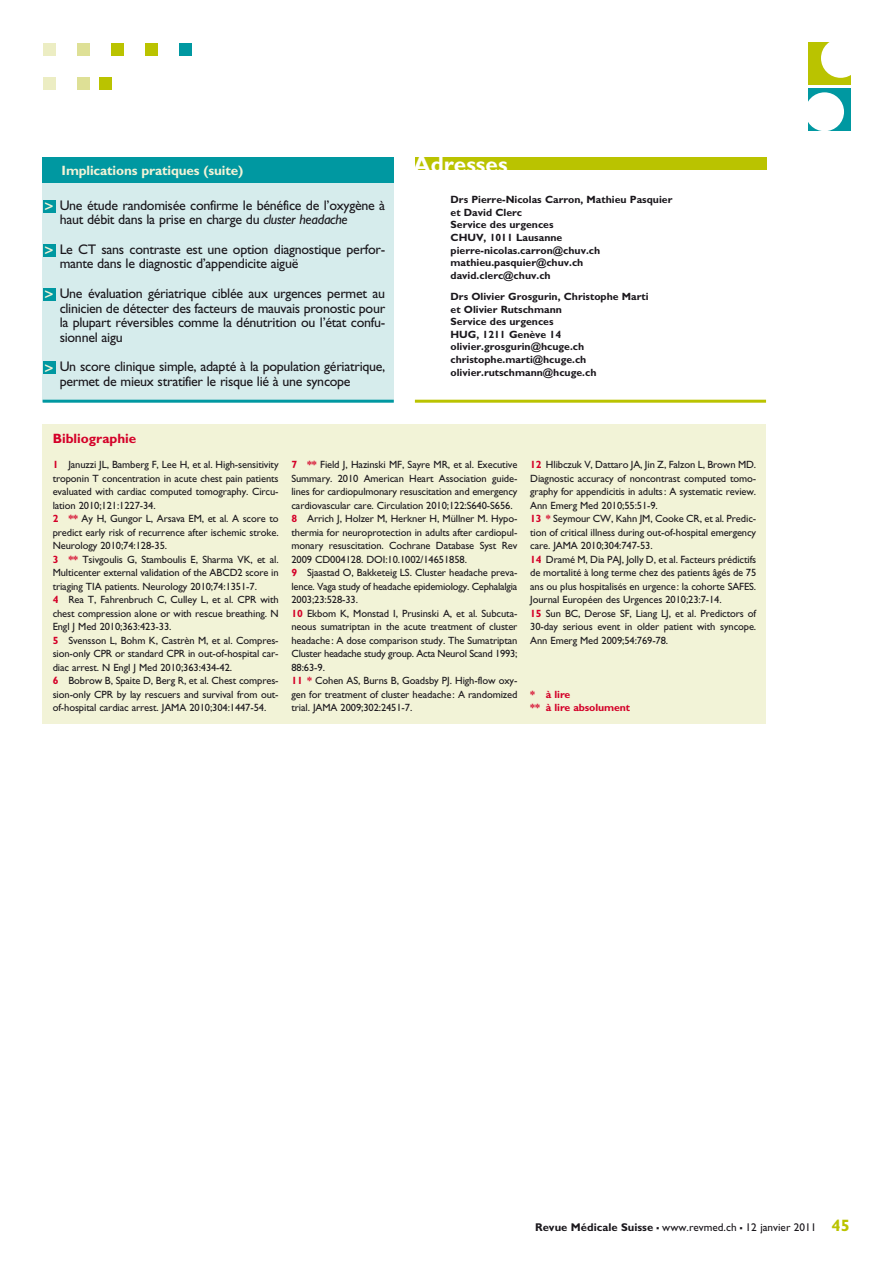
<style>
.page{position:relative;width:894px;height:1264px;background:#fff}
.page>*{position:absolute;margin:0;border:0;box-sizing:border-box;transform-origin:0 0}
.t1{font:700 22.5px "Gill Sans";color:#fff}
.t2{font:13.95px/14.7px "Gill Sans";letter-spacing:-.02em;color:#1a171c}
.t3{font:700 13.5px "Gill Sans";letter-spacing:-.01em;color:#f2f3d7}
.t4{font:700 13.5px "Gill Sans";color:#d40028}
.t5{font:11.25px "Gill Sans";color:#1a171c}
.t6{font:10.5px/13.5px "Gill Sans";letter-spacing:-.01em;color:#1a171c}
.t7{font:700 10.5px/12.6px "Gill Sans";color:#1a171c}
.t8{font:700 10.5px/13.5px "Gill Sans";letter-spacing:-.01em;color:#d40028}
.s1{font-family:"Insignia";font-size:15px;color:#f2f3d7}
.s2{font-style:italic}
.s3{font-weight:700;color:#d40028}
.s4{font-weight:700}
.s5{font-weight:700;font-size:16.5px}
.s6{font-weight:700;font-size:16.5px;color:#bac300}
</style>
<div class="page">
<div style="left:179px;top:43px;width:12px;height:12px;background:#0098a1"></div>
<div style="left:145px;top:43px;width:12px;height:12px;background:#bac300"></div>
<div style="left:111px;top:43px;width:12px;height:12px;background:#bac300"></div>
<div style="left:77px;top:43px;width:12px;height:12px;background:#dee096"></div>
<div style="left:43px;top:43px;width:12px;height:12px;background:#ecedc3"></div>
<div style="left:99px;top:77px;width:12px;height:12px;background:#bac300"></div>
<div style="left:77px;top:77px;width:12px;height:12px;background:#dee096"></div>
<div style="left:43px;top:77px;width:12px;height:12px;background:#ecedc3"></div>
<div style="left:808px;top:43px;width:42px;height:42px;background:#bac300"></div>
<div style="left:820px;top:38px;width:39px;height:40px;background:#fff;border-radius:50%"></div>
<div style="left:808px;top:88px;width:42px;height:42px;background:#0098a1"></div>
<div style="left:804px;top:92px;width:39px;height:39px;background:#fff;border-radius:50%"></div>
<div style="left:43px;top:424px;width:722px;height:299px;background:#f2f3d7"></div>
<div style="left:43px;top:183px;width:350px;height:218px;background:#d6ecec"></div>
<div style="left:43px;top:157px;width:350px;height:26px;background:#0098a1"></div>
<hr style="left:43px;top:399px;width:350px;height:3px;background:#0098a1">
<div style="left:43px;top:199px;width:12px;height:13px;background:#0098a1"></div>
<div style="left:43px;top:244px;width:12px;height:12px;background:#0098a1"></div>
<div style="left:43px;top:288px;width:12px;height:13px;background:#0098a1"></div>
<div style="left:43px;top:361px;width:12px;height:13px;background:#0098a1"></div>
<div style="left:415px;top:157px;width:350px;height:13px;background:#bac300"></div>
<hr style="left:415px;top:399px;width:350px;height:3px;background:#bac300">
<p class="t3" style="left:62px;top:163px;width:183px">Implications pratiques (suite)</p>
<h2 class="t2" style="left:60px;top:197px;width:327px;text-indent:-15px"><span class="s1">&gt;</span> Une étude randomisée confirme le bénéfice de l’oxygène à haut débit dans la prise en charge du <span class="s2">cluster headache</span></h2>
<h2 class="t2" style="left:60px;top:242px;width:327px;text-indent:-15px"><span class="s1">&gt;</span> Le CT sans contraste est une option diagnostique perfor&shy;mante dans le diagnostic d’appendicite aiguë</h2>
<h2 class="t2" style="left:60px;top:286px;width:327px;text-align:justify;text-indent:-15px"><span class="s1">&gt;</span> Une évaluation gériatrique ciblée aux urgences permet au clinicien de détecter des facteurs de mauvais pronostic pour la plupart réversibles comme la dénutrition ou l’état confu&shy;sionnel aigu</h2>
<h2 class="t2" style="left:60px;top:359px;width:327px;text-indent:-15px"><span class="s1">&gt;</span> Un score clinique simple, adapté à la population gériatrique, permet de mieux stratifier le risque lié à une syncope</h2>
<p class="t4" style="left:53px;top:430px;width:85px">Bibliographie</p>
<h1 class="t1" style="left:413px;top:151px;width:96px">Adresses</h1>
<p class="t7" style="left:450px;top:193px;width:223px">Drs Pierre-Nicolas Carron, Mathieu Pasquier et David Clerc<br>Service des urgences<br>CHUV, 1011 Lausanne pierre-nicolas.carron@chuv.ch mathieu.pasquier@chuv.ch david.clerc@chuv.ch</p>
<p class="t7" style="left:450px;top:290px;width:199px">Drs Olivier Grosgurin, Christophe Marti et Olivier Rutschmann<br>Service des urgences<br>HUG, 1211 Genève 14 olivier.grosgurin@hcuge.ch christophe.marti@hcuge.ch olivier.rutschmann@hcuge.ch</p>
<p class="t6" style="left:53px;top:457px;width:227px"><span class="s3">1</span> Januzzi JL, Bamberg F, Lee H, et al. High-sensitivity troponin T concentration in acute chest pain patients evaluated with cardiac computed tomography. Circu&shy;lation 2010;121:1227-34.<br><span class="s3">2 **</span> Ay H, Gungor L, Arsava EM, et al. A score to predict early risk of recurrence after ischemic stroke.<br>Neurology 2010;74:128-35.<br><span class="s3">3 **</span> Tsivgoulis G, Stamboulis E, Sharma VK, et al.<br>Multicenter external validation of the ABCD2 score in triaging TIA patients. Neurology 2010;74:1351-7.<br><span class="s3">4</span> Rea T, Fahrenbruch C, Culley L, et al. CPR with chest compression alone or with rescue breathing. N Engl J Med 2010;363:423-33.<br><span class="s3">5</span> Svensson L, Bohm K, Castrèn M, et al. Compres&shy;sion-only CPR or standard CPR in out-of-hospital car&shy;diac arrest. N Engl J Med 2010;363:434-42.<br><span class="s3">6</span> Bobrow B, Spaite D, Berg R, et al. Chest compres&shy;sion-only CPR by lay rescuers and survival from out&shy;of-hospital cardiac arrest. JAMA 2010;304:1447-54.</p>
<p class="t6" style="left:291px;top:458px;width:227px"><span class="s3">7 **</span> Field J, Hazinski MF, Sayre MR, et al. Executive Summary. 2010 American Heart Association guide&shy;lines for cardiopulmonary resuscitation and emergency cardiovascular care. Circulation 2010;122:S640-S656.<br><span class="s3">8</span> Arrich J, Holzer M, Herkner H, Müllner M. Hypo&shy;thermia for neuroprotection in adults after cardiopul&shy;monary resuscitation. Cochrane Database Syst Rev 2009 CD004128. DOI:10.1002/14651858.<br><span class="s3">9</span> Sjaastad O, Bakketeig LS. Cluster headache preva&shy;lence. Vaga study of headache epidemiology. Cephalalgia 2003;23:528-33.<br><span class="s3">10</span> Ekbom K, Monstad I, Prusinski A, et al. Subcuta&shy;neous sumatriptan in the acute treatment of cluster headache: A dose comparison study. The Sumatriptan Cluster headache study group. Acta Neurol Scand 1993; 88:63-9.<br><span class="s3">11 *</span> Cohen AS, Burns B, Goadsby PJ. High-flow oxy&shy;gen for treatment of cluster headache: A randomized trial. JAMA 2009;302:2451-7.</p>
<p class="t6" style="left:530px;top:458px;width:227px"><span class="s3">12</span> Hlibczuk V, Dattaro JA, Jin Z, Falzon L, Brown MD.<br>Diagnostic accuracy of noncontrast computed tomo&shy;graphy for appendicitis in adults: A systematic review.<br>Ann Emerg Med 2010;55:51-9.<br><span class="s3">13 *</span> Seymour CW, Kahn JM, Cooke CR, et al. Predic&shy;tion of critical illness during out-of-hospital emergency care. JAMA 2010;304:747-53.<br><span class="s3">14</span> Dramé M, Dia PAJ, Jolly D, et al. Facteurs prédictifs de mortalité à long terme chez des patients âgés de 75 ans ou plus hospitalisés en urgence: la cohorte SAFES.<br>Journal Européen des Urgences 2010;23:7-14.<br><span class="s3">15</span> Sun BC, Derose SF, Liang LJ, et al. Predictors of 30-day serious event in older patient with syncope.<br>Ann Emerg Med 2009;54:769-78.</p>
<p class="t8" style="left:530px;top:687px;width:101px">* à lire<br>** à lire absolument</p>
<p class="t5" style="left:535px;top:1220px;width:316px"><span class="s4">Revue Médicale Suisse</span> <span class="s5">–</span> www.revmed.ch <span class="s5">–</span> 12 janvier 2011 <span class="s6">45</span></p>
</div>
